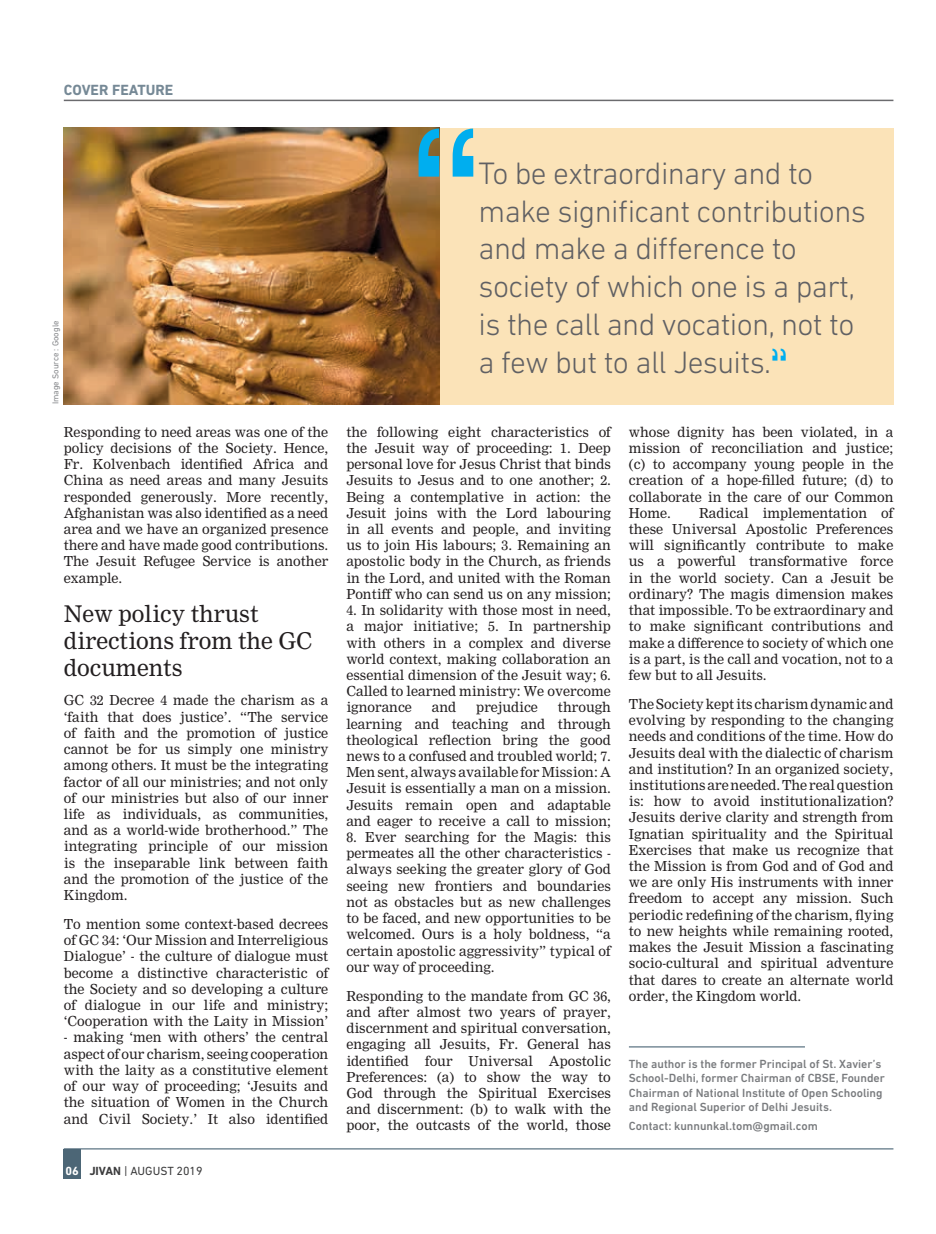
<style>
.page{position:relative;width:936px;height:1234px;background:#fff}
.page>*{position:absolute;margin:0;border:0;box-sizing:border-box;transform-origin:0 0}
.t1{font:186px "Helvetica Neue";color:#00aeef}
.t2{font:300 31.5px/37.8px "DIN Next LT Pro";letter-spacing:-.02em;color:#606063}
.t3{font:22.5px/27px "Nimrod";color:#231f20}
.t4{font:700 15px "DIN Next LT Pro";color:#768996}
.t5{font:13.5px/16.2px "Nimrod";color:#231f20;text-align:justify}
.t6{font:500 12px/14.4px "DIN Next LT Pro";color:#797b7e}
.t7{font:12px "DIN Next LT Pro";color:#3c3c3d}
.t8{font:700 12px "DIN Next LT Pro";color:#fff}
.t9{font:8.7px "DIN Next LT Pro";color:#87898c}
.s1{font-weight:700}
</style>
<div class="page">
<div style="left:64px;top:1148px;width:17px;height:30px;background:#4c6676"></div>
<hr style="left:64px;top:1147px;width:829px;height:2px;background:#4c6676">
<hr style="left:64px;top:100px;width:829px;height:1px;background:#6b6b6e">
<div style="left:439px;top:128px;width:454px;height:276px;background:#fbe3b8"></div>
<img style="left:64px;top:128px;width:375px;height:276px">
<hr style="left:629px;top:1046px;width:175px;height:1px;background:#4d6777">
<p class="t4" style="left:64px;top:81px;width:111px">COVER FEATURE</p>
<p class="t9" style="left:51px;top:404px;width:85px;rotate:-90deg">Image Source : Google</p>
<p class="t5" style="left:64px;top:424px;width:266px">Responding to need areas was one of the policy decisions of the Society. Hence, Fr. Kolvenbach identified Africa and China as need areas and many Jesuits responded generously. More recently, Afghanistan was also identified as a need area and we have an organized presence there and have made good contributions.<br>The Jesuit Refugee Service is another example.</p>
<h3 class="t3" style="left:64px;top:600px;width:250px">New policy thrust directions from the GC documents</h3>
<p class="t5" style="left:64px;top:692px;width:266px">GC 32 Decree 4 made the charism as a ‘faith that does justice’. “The service of faith and the promotion of justice cannot be for us simply one ministry among others. It must be the integrating factor of all our ministries; and not only of our ministries but also of our inner life as individuals, as communities, and as a world-wide brotherhood.” The integrating principle of our mission is the inseparable link between faith and the promotion of the justice of the Kingdom.</p>
<p class="t5" style="left:64px;top:915px;width:266px">To mention some context-based decrees of GC 34: ‘Our Mission and Interreligious Dialogue’ - the culture of dialogue must become a distinctive characteristic of the Society and so developing a culture of dialogue in our life and ministry; ‘Cooperation with the Laity in Mission’</p>
<p class="t5" style="left:64px;top:1029px;width:266px">- making ‘men with others’ the central aspect of our charism, seeing cooperation with the laity as a constitutive element of our way of proceeding; ‘Jesuits and the situation of Women in the Church and Civil Society.’ It also identified</p>
<p class="t8" style="left:66px;top:1163px;width:15px">06</p>
<p class="t7" style="left:89px;top:1163px;width:115px"><span class="s1">JIVAN</span> | AUGUST 2019</p>
<h1 class="t1" style="left:406px;top:61px;width:81px">“</h1>
<h2 class="t2" style="left:478px;top:154px;width:389px">To be extraordinary and to make significant contributions and make a difference to society of which one is a part, is the call and vocation, not to a few but to all Jesuits.</h2>
<p class="t5" style="left:346px;top:424px;width:266px">the following eight characteristics of the Jesuit way of proceeding: 1. Deep personal love for Jesus Christ that binds Jesuits to Jesus and to one another; 2.<br>Being a contemplative in action: the Jesuit joins with the Lord labouring in all events and people, and inviting us to join His labours; 3. Remaining an apostolic body in the Church, as friends in the Lord, and united with the Roman Pontiff who can send us on any mission;</p>
<p class="t5" style="left:346px;top:602px;width:266px">4. In solidarity with those most in need, a major initiative; 5. In partnership with others in a complex and diverse world context, making collaboration an essential dimension of the Jesuit way; 6.<br>Called to learned ministry: We overcome ignorance</p>
<p class="t5" style="left:346px;top:699px;width:266px;text-indent:211px">through learning and teaching and through theological reflection bring the good news to a confused and troubled world; 7.<br>Men sent, always available for Mission: A Jesuit is essentially a man on a mission.<br>Jesuits remain open and adaptable and eager to receive a call to mission;</p>
<p class="t5" style="left:346px;top:829px;width:266px">8. Ever searching for the Magis: this permeates all the other characteristics - always seeking the greater glory of God seeing new frontiers and boundaries not as obstacles but as new challenges to be faced, and new opportunities to be welcomed. Ours is a holy boldness, “a certain apostolic aggressivity” typical of our way of proceeding.</p>
<p class="t5" style="left:346px;top:987px;width:266px">Responding to the mandate from GC 36, and after almost two years of prayer, discernment and spiritual conversation, engaging all Jesuits, Fr. General has identified four Universal Apostolic Preferences: (a) to show the way to God through the Spiritual Exercises and discernment: (b) to walk with the poor, the outcasts of the world, those</p>
<p class="t5" style="left:432px;top:699px;width:26px">and</p>
<p class="t5" style="left:476px;top:699px;width:63px">prejudice</p>
<p class="t5" style="left:629px;top:424px;width:266px">whose dignity has been violated, in a mission of reconciliation and justice; (c) to accompany young people in the creation of a hope-filled future; (d) to collaborate in the care of our Common Home.</p>
<p class="t5" style="left:629px;top:505px;width:266px;text-indent:70px">Radical implementation of these Universal Apostolic Preferences will significantly contribute to make us a powerful transformative force in the world society. Can a Jesuit be ordinary? The magis dimension makes that impossible. To be extraordinary and to make significant contributions and make a difference to society of which one is a part, is the call and vocation, not to a few but to all Jesuits.</p>
<p class="t5" style="left:629px;top:695px;width:266px">The Society kept its charism dynamic and evolving by responding to the changing needs and conditions of the time. How do Jesuits deal with the dialectic of charism and institution? In an organized society, institutions are needed. The real question is: how to avoid institutionalization?<br>Jesuits derive clarity and strength from Ignatian spirituality and the Spiritual Exercises that make us recognize that the Mission is from God and of God and we are only His instruments with inner freedom to accept any mission. Such periodic redefining of the charism, flying to new heights while remaining rooted, makes the Jesuit Mission a fascinating socio-cultural and spiritual adventure that dares to create an alternate world order, the Kingdom world.</p>
<p class="t6" style="left:629px;top:1056px;width:257px">The author is the former Principal of St. Xavier’s School-Delhi, former Chairman of CBSE, Founder Chairman of National Institute of Open Schooling and Regional Superior of Delhi Jesuits.</p>
<p class="t6" style="left:629px;top:1118px;width:190px">Contact: kunnunkal.tom@gmail.com</p>
</div>
